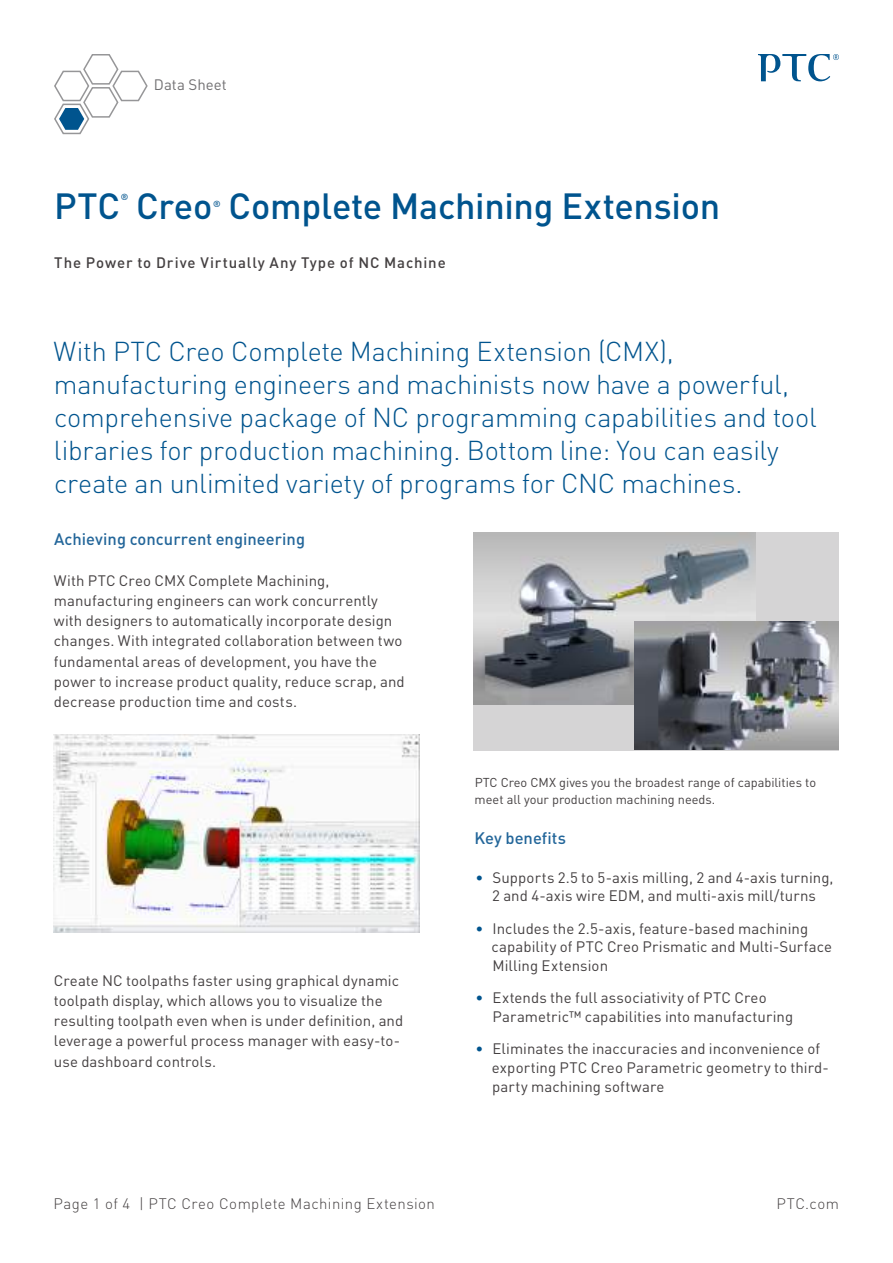
<style>
.page{position:relative;width:893px;height:1263px;background:#fff}
.page>*{position:absolute;margin:0;border:0;box-sizing:border-box;transform-origin:0 0}
.t1{font:500 36px "DIN Pro";letter-spacing:-.005em;color:#00548e}
.t2{font:300 27px/33px "DIN Pro";letter-spacing:-.01em;color:#00548e}
.t3{font:500 16.5px "DIN Pro";color:#23669a}
.t4{font:15px/20.2px "DIN Pro";letter-spacing:.005em;color:#444041}
.t5{font:300 15px "DIN Pro";letter-spacing:.03em;color:#444041}
.t6{font:500 15px "DIN Pro";letter-spacing:.055em;color:#444041}
.t7{font:15px "DIN Pro";color:#717072}
.t8{font:12.75px/16.5px "DIN Pro";color:#444041}
.t9{font:500 8.7px "DIN Pro";color:#00548e}
.s1{color:#00548e}
</style>
<div class="page">
<svg style="left:758px;top:54px;width:81px;height:28px"></svg>
<svg style="left:54px;top:54px;width:94px;height:81px"></svg>
<img style="left:54px;top:735px;width:365px;height:197px">
<div style="left:473px;top:532px;width:366px;height:219px;background:#d5d4d5"></div>
<img style="left:473px;top:532px;width:282px;height:173px">
<img style="left:634px;top:621px;width:205px;height:129px">
<p class="t7" style="left:154px;top:73px;width:74px">Data Sheet</p>
<h1 class="t1" style="left:54px;top:177px;width:667px">PTC Creo Complete Machining Extension</h1>
<p class="t9" style="left:121px;top:189px;width:9px">®</p>
<p class="t9" style="left:213px;top:197px;width:9px">®</p>
<p class="t6" style="left:54px;top:251px;width:393px">The Power to Drive Virtually Any Type of NC Machine</p>
<p class="t2" style="left:54px;top:332px;width:765px">With PTC Creo Complete Machining Extension (CMX), manufacturing engineers and machinists now have a powerful, comprehensive package of NC programming capabilities and tool libraries for production machining. Bottom line: You can easily create an unlimited variety of programs for CNC machines.</p>
<p class="t3" style="left:54px;top:526px;width:252px">Achieving concurrent engineering</p>
<p class="t4" style="left:54px;top:568px;width:352px">With PTC Creo CMX Complete Machining, manufacturing engineers can work concurrently with designers to automatically incorporate design changes. With integrated collaboration between two fundamental areas of development, you have the power to increase product quality, reduce scrap, and decrease production time and costs.</p>
<p class="t4" style="left:54px;top:969px;width:351px">Create NC toolpaths faster using graphical dynamic toolpath display, which allows you to visualize the resulting toolpath even when is under definition, and leverage a powerful process manager with easy-to&shy;use dashboard controls.</p>
<p class="t8" style="left:475px;top:773px;width:343px">PTC Creo CMX gives you the broadest range of capabilities to meet all your production machining needs.</p>
<p class="t3" style="left:474px;top:824px;width:93px">Key benefits</p>
<p class="t4" style="left:475px;top:866px;width:360px;line-height:18.8px;text-align:center"><span class="s1">•</span> Supports 2.5 to 5-axis milling, 2 and 4-axis turning,<br>2 and 4-axis wire EDM, and multi-axis mill/turns</p>
<p class="t4" style="left:492px;top:917px;width:342px;line-height:18.8px;text-indent:-16px"><span class="s1">•</span> Includes the 2.5-axis, feature-based machining capability of PTC Creo Prismatic and Multi-Surface<br>Milling Extension</p>
<p class="t4" style="left:492px;top:987px;width:302px;line-height:18.8px;text-indent:-17px"><span class="s1">•</span> Extends the full associativity of PTC Creo<br>Parametric™ capabilities into manufacturing</p>
<p class="t4" style="left:492px;top:1038px;width:339px;line-height:18.8px;text-indent:-17px"><span class="s1">•</span> Eliminates the inaccuracies and inconvenience of exporting PTC Creo Parametric geometry to third&shy;party machining software</p>
<p class="t5" style="left:53px;top:1192px;width:383px">Page 1 of 4 | PTC Creo Complete Machining Extension</p>
<p class="t5" style="left:776px;top:1192px;width:64px">PTC.com</p>
</div>
